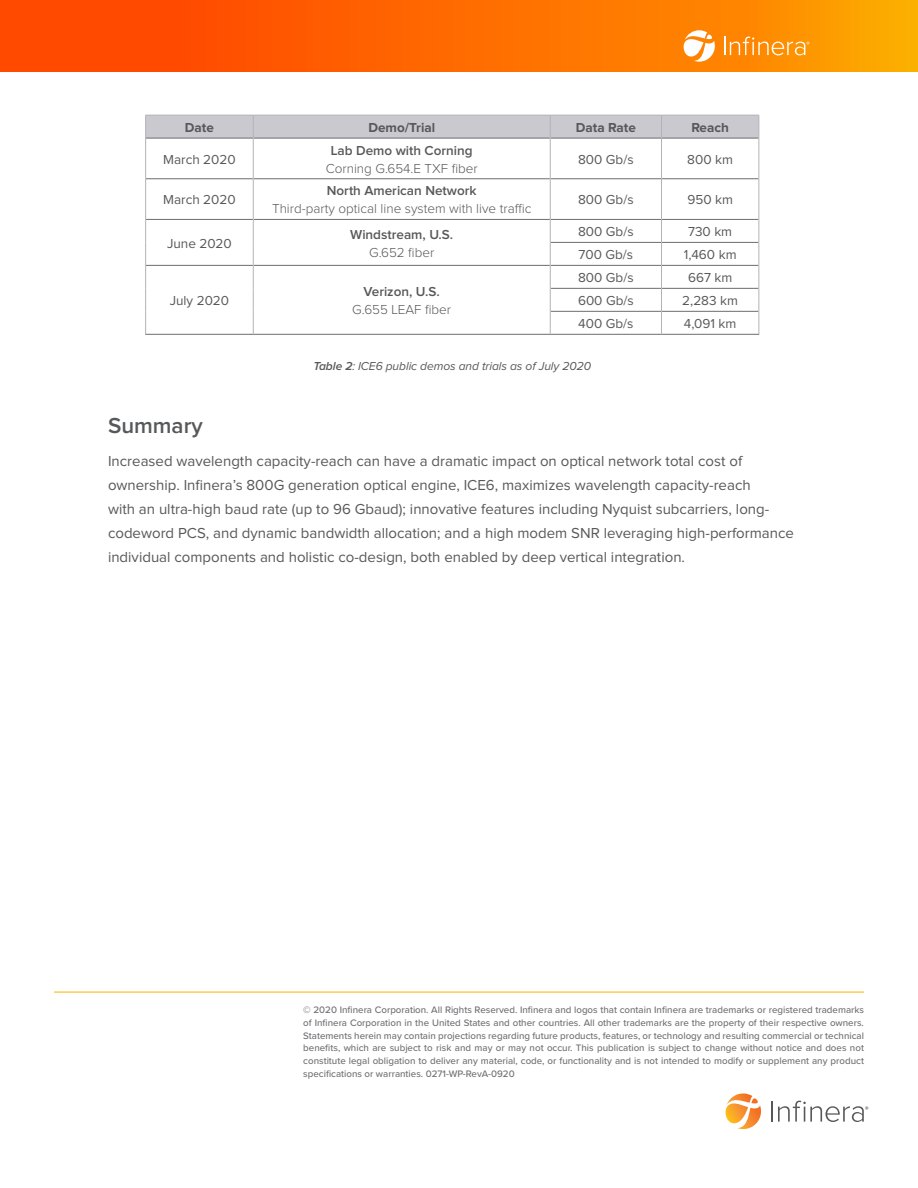
<style>
.page{position:relative;width:918px;height:1188px;background:#fff}
.page>*{position:absolute;margin:0;border:0;box-sizing:border-box;transform-origin:0 0}
.Body_Header{font:600 22.5px "Proxima Nova";color:#57585a}
.Body_Text{font:15px/24px "Proxima Nova";color:#57585a}
.Chart__Content{font:13.5px "Proxima Nova";color:#57585a}
.Chart__Content-2{font:300 13.5px "Proxima Nova";color:#57585a}
.Chart__Content-3{font:600 13.5px "Proxima Nova";color:#57585a}
.Chart__Section_Heade{font:700 13.5px "Proxima Nova";color:#57585a}
.Notation{font:italic 12px "Proxima Nova";letter-spacing:-.005em;color:#57585a}
.PB_Text{font:500 9.75px/12.8px "Proxima Nova";color:#717074;text-align:justify}
.s1{font-weight:600}
</style>
<div class="page">
<hr style="left:54px;top:992px;width:810px;height:1px;background:#fbb400">
<svg style="left:725px;top:1093px;width:36px;height:36px"></svg>
<hr style="left:771px;top:1101px;width:2px;height:21px;background:#57585a">
<svg style="left:778px;top:1101px;width:90px;height:21px"></svg>
<svg style="left:0;top:0;width:918px;height:72px;background:#fe6b00"></svg>
<svg style="left:682px;top:30px;width:33px;height:32px"></svg>
<svg style="left:724px;top:37px;width:85px;height:18px;background:#fea335"></svg>
<hr style="left:146px;top:138px;width:107px;height:1px;background:#6c6d70">
<hr style="left:254px;top:138px;width:296px;height:1px;background:#6c6d70">
<hr style="left:551px;top:138px;width:110px;height:1px;background:#6c6d70">
<hr style="left:662px;top:138px;width:96px;height:1px;background:#6c6d70">
<hr style="left:146px;top:178px;width:107px;height:1px;background:#6c6d70">
<hr style="left:254px;top:178px;width:296px;height:1px;background:#6c6d70">
<hr style="left:551px;top:178px;width:110px;height:1px;background:#6c6d70">
<hr style="left:662px;top:178px;width:96px;height:1px;background:#6c6d70">
<hr style="left:146px;top:219px;width:107px;height:1px;background:#6c6d70">
<hr style="left:254px;top:219px;width:296px;height:1px;background:#6c6d70">
<hr style="left:551px;top:219px;width:110px;height:1px;background:#6c6d70">
<hr style="left:662px;top:219px;width:96px;height:1px;background:#6c6d70">
<hr style="left:551px;top:242px;width:110px;height:1px;background:#6c6d70">
<hr style="left:662px;top:242px;width:96px;height:1px;background:#6c6d70">
<hr style="left:146px;top:265px;width:107px;height:1px;background:#6c6d70">
<hr style="left:254px;top:265px;width:296px;height:1px;background:#6c6d70">
<hr style="left:551px;top:265px;width:110px;height:1px;background:#6c6d70">
<hr style="left:662px;top:265px;width:96px;height:1px;background:#6c6d70">
<hr style="left:551px;top:288px;width:110px;height:1px;background:#6c6d70">
<hr style="left:662px;top:288px;width:96px;height:1px;background:#6c6d70">
<hr style="left:551px;top:311px;width:110px;height:1px;background:#6c6d70">
<hr style="left:662px;top:311px;width:96px;height:1px;background:#6c6d70">
<hr style="left:145px;top:334px;width:108px;height:1px;background:#6c6d70">
<hr style="left:253px;top:334px;width:297px;height:1px;background:#6c6d70">
<hr style="left:550px;top:334px;width:112px;height:1px;background:#6c6d70">
<hr style="left:662px;top:334px;width:97px;height:1px;background:#6c6d70">
<svg style="left:145px;top:115px;width:614px;height:23px;background:#c7c6cc"></svg>
<hr style="left:145px;top:138px;width:1px;height:41px;background:#b2b3b7">
<hr style="left:253px;top:138px;width:1px;height:41px;background:#b2b3b7">
<hr style="left:550px;top:138px;width:1px;height:41px;background:#b2b3b7">
<hr style="left:661px;top:138px;width:1px;height:41px;background:#b2b3b7">
<hr style="left:758px;top:138px;width:1px;height:41px;background:#b2b3b7">
<hr style="left:145px;top:179px;width:1px;height:40px;background:#b2b3b7">
<hr style="left:253px;top:179px;width:1px;height:40px;background:#b2b3b7">
<hr style="left:550px;top:179px;width:1px;height:40px;background:#b2b3b7">
<hr style="left:661px;top:179px;width:1px;height:40px;background:#b2b3b7">
<hr style="left:758px;top:179px;width:1px;height:40px;background:#b2b3b7">
<svg style="left:145px;top:219px;width:1px;height:115px"></svg>
<svg style="left:253px;top:219px;width:1px;height:115px"></svg>
<svg style="left:550px;top:219px;width:1px;height:115px"></svg>
<svg style="left:661px;top:219px;width:1px;height:115px"></svg>
<svg style="left:758px;top:219px;width:1px;height:115px"></svg>
<p class="Chart__Section_Heade" style="left:185px;top:121px;width:31px">Date</p>
<p class="Chart__Section_Heade" style="left:368px;top:121px;width:68px">Demo/Trial</p>
<p class="Chart__Section_Heade" style="left:576px;top:121px;width:62px">Data Rate</p>
<p class="Chart__Section_Heade" style="left:691px;top:121px;width:39px">Reach</p>
<p class="Chart__Content" style="left:163px;top:153px;width:74px">March 2020</p>
<p class="Chart__Content-3" style="left:331px;top:144px;width:143px">Lab Demo with Corning</p>
<p class="Chart__Content-2" style="left:326px;top:162px;width:154px">Corning G.654.E TXF fiber</p>
<p class="Chart__Content" style="left:578px;top:153px;width:57px">800 Gb/s</p>
<p class="Chart__Content" style="left:687px;top:153px;width:47px">800 km</p>
<p class="Chart__Content" style="left:163px;top:194px;width:74px">March 2020</p>
<p class="Chart__Content" style="left:167px;top:237px;width:66px">June 2020</p>
<p class="Chart__Content" style="left:170px;top:295px;width:61px">July 2020</p>
<p class="Chart__Content-3" style="left:327px;top:185px;width:151px">North American Network</p>
<p class="Chart__Content-2" style="left:272px;top:203px;width:261px">Third-party optical line system with live traffic</p>
<p class="Chart__Content-3" style="left:350px;top:228px;width:105px">Windstream, U.S.</p>
<p class="Chart__Content-2" style="left:369px;top:246px;width:67px">G.652 fiber</p>
<p class="Chart__Content-3" style="left:364px;top:286px;width:78px">Verizon, U.S.</p>
<p class="Chart__Content-2" style="left:352px;top:304px;width:100px">G.655 LEAF fiber</p>
<p class="Chart__Content" style="left:578px;top:194px;width:57px">800 Gb/s</p>
<p class="Chart__Content" style="left:687px;top:194px;width:47px">950 km</p>
<p class="Chart__Content" style="left:578px;top:226px;width:57px">800 Gb/s</p>
<p class="Chart__Content" style="left:688px;top:226px;width:46px">730 km</p>
<p class="Chart__Content" style="left:579px;top:249px;width:56px">700 Gb/s</p>
<p class="Chart__Content" style="left:684px;top:249px;width:54px">1,460 km</p>
<p class="Chart__Content" style="left:578px;top:272px;width:57px">800 Gb/s</p>
<p class="Chart__Content" style="left:688px;top:272px;width:46px">667 km</p>
<p class="Chart__Content" style="left:578px;top:295px;width:57px">600 Gb/s</p>
<p class="Chart__Content" style="left:682px;top:295px;width:57px">2,283 km</p>
<p class="Chart__Content" style="left:578px;top:317px;width:57px">400 Gb/s</p>
<p class="Chart__Content" style="left:684px;top:317px;width:54px">4,091 km</p>
<p class="Notation" style="left:313px;top:361px;width:279px"><span class="s1">Table 2</span>: ICE6 public demos and trials as of July 2020</p>
<p class="Body_Header" style="left:108px;top:415px;width:96px">Summary</p>
<p class="Body_Text" style="left:108px;top:449px;width:688px">Increased wavelength capacity-reach can have a dramatic impact on optical network total cost of ownership. Infinera’s 800G generation optical engine, ICE6, maximizes wavelength capacity-reach<br>with an ultra-high baud rate (up to 96 Gbaud); innovative features including Nyquist subcarriers, long&shy;codeword PCS, and dynamic bandwidth allocation; and a high modem SNR leveraging high-performance individual components and holistic co-design, both enabled by deep vertical integration.</p>
<p class="PB_Text" style="left:303px;top:1003px;width:562px">© 2020 Infinera Corporation. All Rights Reserved. Infinera and logos that contain Infinera are trademarks or registered trademarks of Infinera Corporation in the United States and other countries. All other trademarks are the property of their respective owners.<br>Statements herein may contain projections regarding future products, features, or technology and resulting commercial or technical benefits, which are subject to risk and may or may not occur. This publication is subject to change without notice and does not constitute legal obligation to deliver any material, code, or functionality and is not intended to modify or supplement any product specifications or warranties. 0271-WP-RevA-0920</p>
</div>
